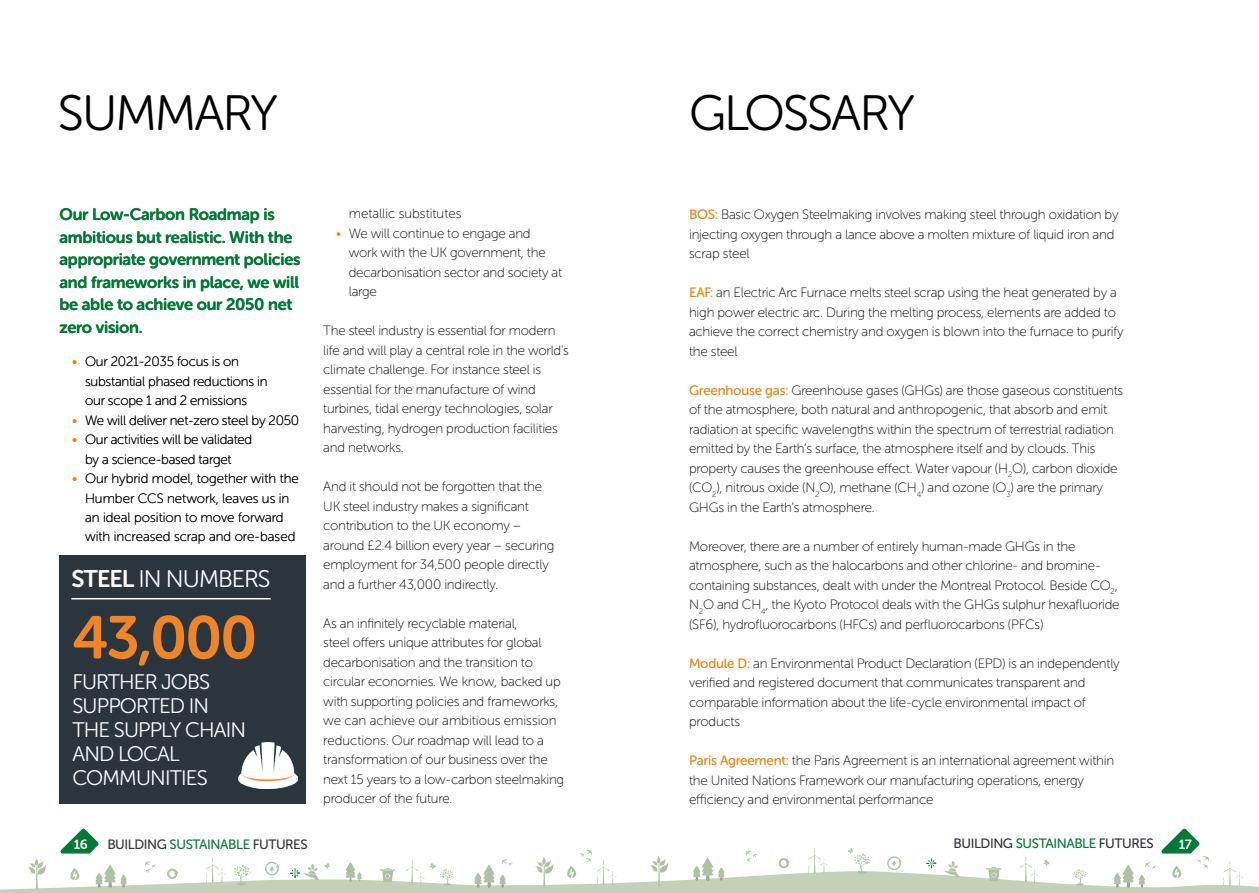
<style>
.page{position:relative;width:1259px;height:893px;background:#fff}
.page>*{position:absolute;margin:0;border:0;box-sizing:border-box;transform-origin:0 0}
.t1{font:60px "Museo Sans Rounded 700";color:#f08426}
.t2{font:49.5px "Museo Sans Rounded 300";letter-spacing:-.04em;color:#000}
.t3{font:24px "Museo Sans Rounded 300";letter-spacing:-.04em;color:#fff}
.t4{font:21px/24px "Museo Sans Rounded 300";letter-spacing:-.04em;color:#fff}
.t5{font:16.5px/22.5px "Museo Sans Rounded 700";letter-spacing:-.015em;color:#027a35}
.t6{font:13.5px/19.5px "Museo Sans Rounded 100";letter-spacing:-.015em;color:#000}
.t7{font:13.5px "Museo Sans Rounded 500";letter-spacing:-.03em;color:#2a343e}
.t8{font:13.2px "Museo Sans Rounded 700";color:#fff}
.s1{color:#f07f09}
.s2{font-family:"Museo Sans Rounded 700"}
.s3{font-family:"Museo Sans Rounded 500";color:#f07f09}
.s4{color:#027a35}
</style>
<div class="page">
<svg style="left:0;top:828px;width:1259px;height:65px"></svg>
<div style="left:60px;top:555px;width:246px;height:249px;background:#2b353e"></div>
<hr style="left:71px;top:598px;width:200px;height:1px;background:#fff">
<img style="left:239px;top:743px;width:58px;height:46px">
<h2 class="t2" style="left:58px;top:87px;width:221px">SUMMARY</h2>
<h2 class="t2" style="left:689px;top:87px;width:227px">GLOSSARY</h2>
<p class="t5" style="left:60px;top:203px;width:242px">Our Low-Carbon Roadmap is ambitious but realistic. With the appropriate government policies and frameworks in place, we will be able to achieve our 2050 net zero vision.</p>
<p class="t6" style="left:85px;top:352px;width:184px;text-indent:-13px"><span class="s1">•</span> Our 2021-2035 focus is on substantial phased reductions in our scope 1 and 2 emissions</p>
<p class="t6" style="left:72px;top:410px;width:228px"><span class="s1">•</span> We will deliver net-zero steel by 2050</p>
<p class="t6" style="left:72px;top:430px;width:181px;text-align:center"><span class="s1">•</span> Our activities will be validated by a science-based target</p>
<p class="t6" style="left:85px;top:469px;width:215px;text-indent:-13px"><span class="s1">•</span> Our hybrid model, together with the Humber CCS network, leaves us in an ideal position to move forward with increased scrap and ore-based</p>
<h3 class="t3" style="left:71px;top:565px;width:201px"><span class="s2">STEEL</span> IN NUMBERS</h3>
<h1 class="t1" style="left:72px;top:604px;width:186px">43,000</h1>
<h3 class="t4" style="left:72px;top:669px;width:175px">FURTHER JOBS<br>SUPPORTED IN<br>THE SUPPLY CHAIN<br>AND LOCAL<br>COMMUNITIES</h3>
<p class="t6" style="left:349px;top:204px;width:114px">metallic substitutes</p>
<p class="t6" style="left:349px;top:224px;width:215px;text-indent:-13px"><span class="s1">•</span> We will continue to engage and work with the UK government, the decarbonisation sector and society at large</p>
<p class="t6" style="left:323px;top:321px;width:247px">The steel industry is essential for modern life and will play a central role in the world's climate challenge. For instance steel is essential for the manufacture of wind turbines, tidal energy technologies, solar harvesting, hydrogen production facilities and networks.</p>
<p class="t6" style="left:323px;top:477px;width:233px">And it should not be forgotten that the UK steel industry makes a significant contribution to the UK economy – around £2.4 billion every year – securing employment for 34,500 people directly and a further 43,000 indirectly.</p>
<p class="t6" style="left:323px;top:614px;width:242px">As an infinitely recyclable material,<br>steel offers unique attributes for global decarbonisation and the transition to circular economies. We know, backed up with supporting policies and frameworks, we can achieve our ambitious emission reductions. Our roadmap will lead to a transformation of our business over the next 15 years to a low-carbon steelmaking producer of the future.</p>
<p class="t6" style="left:689px;top:205px;width:431px"><span class="s3">BOS:</span> Basic Oxygen Steelmaking involves making steel through oxidation by injecting oxygen through a lance above a molten mixture of liquid iron and scrap steel</p>
<p class="t6" style="left:689px;top:283px;width:436px"><span class="s3">EAF:</span> an Electric Arc Furnace melts steel scrap using the heat generated by a high power electric arc. During the melting process, elements are added to achieve the correct chemistry and oxygen is blown into the furnace to purify the steel</p>
<p class="t6" style="left:689px;top:380px;width:436px"><span class="s3">Greenhouse gas:</span> Greenhouse gases (GHGs) are those gaseous constituents of the atmosphere, both natural and anthropogenic, that absorb and emit radiation at specific wavelengths within the spectrum of terrestrial radiation emitted by the Earth’s surface, the atmosphere itself and by clouds. This property causes the greenhouse effect. Water vapour (H<sub>2</sub>O), carbon dioxide (CO<sub>2</sub>), nitrous oxide (N<sub>2</sub>O), methane (CH<sub>4</sub>) and ozone (O<sub>3</sub>) are the primary GHGs in the Earth’s atmosphere.</p>
<p class="t6" style="left:689px;top:536px;width:432px">Moreover, there are a number of entirely human-made GHGs in the atmosphere, such as the halocarbons and other chlorine- and bromine&shy;containing substances, dealt with under the Montreal Protocol. Beside CO<sub>2</sub>, N<sub>2</sub>O and CH<sub>4</sub>, the Kyoto Protocol deals with the GHGs sulphur hexafluoride (SF6), hydrofluorocarbons (HFCs) and perfluorocarbons (PFCs)</p>
<p class="t6" style="left:689px;top:653px;width:432px"><span class="s3">Module D:</span> an Environmental Product Declaration (EPD) is an independently verified and registered document that communicates transparent and comparable information about the life-cycle environmental impact of products</p>
<p class="t6" style="left:689px;top:751px;width:427px"><span class="s3">Paris Agreement:</span> the Paris Agreement is an international agreement within the United Nations Framework our manufacturing operations, energy efficiency and environmental performance</p>
<p class="t8" style="left:74px;top:837px;width:15px">16</p>
<p class="t7" style="left:107px;top:837px;width:202px">BUILDING <span class="s4">SUSTAINABLE</span> FUTURES</p>
<p class="t7" style="left:953px;top:836px;width:202px">BUILDING <span class="s4">SUSTAINABLE</span> FUTURES</p>
<p class="t8" style="left:1178px;top:837px;width:14px">17</p>
</div>
